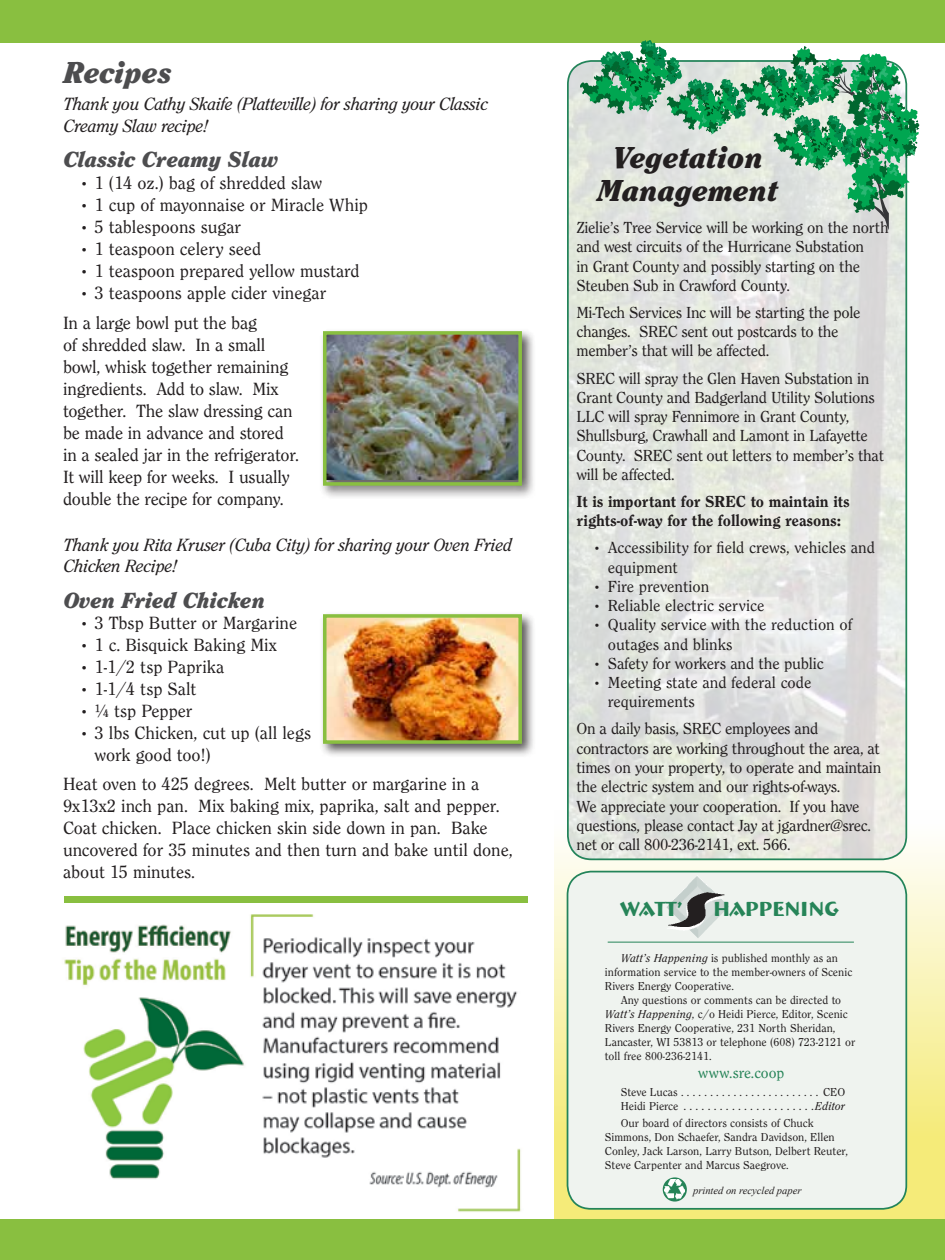
<style>
.page{position:relative;width:945px;height:1260px;background:#fff}
.page>*{position:absolute;margin:0;border:0;box-sizing:border-box;transform-origin:0 0}
.t1{font:31.5px/33.2px "Clearface Black Italic DTC";color:#231f20;text-align:center}
.t2{font:31.5px "Clearface Black Italic DTC";color:#4d4d4f}
.t3{font:22.75px "Clearface Black Italic DTC";color:#4d4d4f}
.t4{font:700 21px "Bremen BT";color:#268458}
.t5{font:18.38px/22.1px "Clearface Regular DTC";color:#231f20}
.t6{font:18.38px/21.9px "Clearface Regular Italic DTC";letter-spacing:-.03em;color:#231f20}
.t7{font:16.62px/19.2px "Clearface Regular DTC";letter-spacing:-.02em;color:#231f20}
.t8{font:16.62px/19.2px "Clearface Regular DTC";color:#231f20}
.t9{font:16.62px/19.2px "Clearface Heavy DTC";color:#231f20}
.t10{font:15.75px "Clearface Regular DTC";color:#268458}
.t11{font:11.9px/14px "Clearface Regular DTC";color:#231f20}
.t12{font:11.9px "Clearface Regular Italic DTC";color:#231f20}
.t13{font:italic 10.5px "Times New Roman";color:#231f20}
.s1{font-family:"Clearface Regular Italic DTC"}
</style>
<div class="page">
<svg style="left:554px;top:811px;width:391px;height:409px;background:#f1efae"></svg>
<img style="left:568px;top:63px;width:338px;height:796px">
<div style="left:568px;top:872px;width:338px;height:337px;background:#eff3ef;border-radius:24px"></div>
<div style="left:567px;top:871px;width:340px;height:339px;border:2px solid #23845a;border-radius:24px"></div>
<hr style="left:608px;top:942px;width:246px;height:1px;background:#268458">
<img style="left:666px;top:876px;width:63px;height:62px">
<img style="left:667px;top:896px;width:56px;height:34px">
<img style="left:668px;top:892px;width:56px;height:35px">
<div style="left:663px;top:1177px;width:24px;height:25px;border:2px solid #268458;border-radius:50%"></div>
<img style="left:665px;top:1180px;width:20px;height:19px">
<div style="left:0;top:0;width:945px;height:42px;background:#89bf40"></div>
<svg style="left:579px;top:40px;width:341px;height:190px;background:#a0cbb2"></svg>
<div style="left:64px;top:896px;width:464px;height:7px;background:#89bf40"></div>
<div style="left:0;top:1220px;width:945px;height:40px;background:#89bf40"></div>
<img style="left:64px;top:914px;width:457px;height:298px">
<div style="left:319px;top:328px;width:217px;height:172px;background:#231f20;opacity:.75"></div>
<img style="left:328px;top:336px;width:189px;height:143px">
<div style="left:323px;top:331px;width:199px;height:155px;border:4px solid #89bf40"></div>
<div style="left:319px;top:611px;width:217px;height:147px;background:#231f20;opacity:.75"></div>
<img style="left:328px;top:619px;width:189px;height:120px">
<div style="left:323px;top:614px;width:199px;height:130px;border:4px solid #89bf40"></div>
<h1 class="t2" style="left:63px;top:54px;width:110px">Recipes</h1>
<p class="t6" style="left:63px;top:93px;width:426px">Thank you Cathy Skaife (Platteville) for sharing your Classic<br>Creamy Slaw recipe!</p>
<h2 class="t3" style="left:63px;top:146px;width:217px">Classic Creamy Slaw</h2>
<p class="t5" style="left:79px;top:172px;width:245px">• 1 (14 oz.) bag of shredded slaw</p>
<p class="t5" style="left:79px;top:194px;width:291px">• 1 cup of mayonnaise or Miracle Whip</p>
<p class="t5" style="left:79px;top:216px;width:164px">• 5 tablespoons sugar</p>
<p class="t5" style="left:79px;top:238px;width:184px">• 1 teaspoon celery seed</p>
<p class="t5" style="left:79px;top:259px;width:282px">• 1 teaspoon prepared yellow mustard</p>
<p class="t5" style="left:63px;top:277px;width:265px;line-height:29.9px;text-indent:16px">• 3 teaspoons apple cider vinegar<br>In a large bowl put the bag</p>
<p class="t5" style="left:63px;top:333px;width:237px">of shredded slaw. In a small bowl, whisk together remaining ingredients. Add to slaw. Mix together. The slaw dressing can be made in advance and stored in a sealed jar in the refrigerator.<br>It will keep for weeks. I usually double the recipe for company.</p>
<p class="t6" style="left:63px;top:533px;width:450px">Thank you Rita Kruser (Cuba City) for sharing your Oven Fried<br>Chicken Recipe!</p>
<h2 class="t3" style="left:63px;top:587px;width:203px">Oven Fried Chicken</h2>
<p class="t5" style="left:79px;top:612px;width:220px">• 3 Tbsp Butter or Margarine</p>
<p class="t5" style="left:79px;top:634px;width:200px">• 1 c. Bisquick Baking Mix</p>
<p class="t5" style="left:79px;top:656px;width:147px">• 1-1/2 tsp Paprika</p>
<p class="t5" style="left:79px;top:678px;width:119px">• 1-1/4 tsp Salt</p>
<p class="t5" style="left:79px;top:700px;width:115px">• ¼ tsp Pepper</p>
<p class="t5" style="left:94px;top:721px;width:218px;text-indent:-16px">• 3 lbs Chicken, cut up (all legs work good too!)</p>
<p class="t5" style="left:63px;top:773px;width:451px">Heat oven to 425 degrees. Melt butter or margarine in a 9x13x2 inch pan. Mix baking mix, paprika, salt and pepper.<br>Coat chicken. Place chicken skin side down in pan. Bake uncovered for 35 minutes and then turn and bake until done, about 15 minutes.</p>
<h1 class="t1" style="left:597px;top:140px;width:182px">Vegetation<br>Management</h1>
<p class="t7" style="left:576px;top:218px;width:314px">Zielie’s Tree Service will be working on the north and west circuits of the Hurricane Substation<br>in Grant County and possibly starting on the Steuben Sub in Crawford County.</p>
<p class="t7" style="left:576px;top:303px;width:286px">Mi-Tech Services Inc will be starting the pole changes. SREC sent out postcards to the member’s that will be affected.</p>
<p class="t7" style="left:576px;top:368px;width:309px">SREC will spray the Glen Haven Substation in Grant County and Badgerland Utility Solutions LLC will spray Fennimore in Grant County, Shullsburg, Crawhall and Lamont in Lafayette County. SREC sent out letters to member’s that will be affected.</p>
<p class="t9" style="left:576px;top:491px;width:275px">It is important for SREC to maintain its rights-of-way for the following reasons:</p>
<p class="t8" style="left:608px;top:538px;width:269px;text-indent:-16px">• Accessibility for field crews, vehicles and equipment</p>
<p class="t8" style="left:592px;top:576px;width:119px">• Fire prevention</p>
<p class="t8" style="left:592px;top:596px;width:174px">• Reliable electric service</p>
<p class="t8" style="left:608px;top:615px;width:246px;text-indent:-16px">• Quality service with the reduction of outages and blinks</p>
<p class="t7" style="left:592px;top:653px;width:233px">• Safety for workers and the public</p>
<p class="t8" style="left:608px;top:673px;width:205px;text-indent:-16px">• Meeting state and federal code requirements</p>
<p class="t7" style="left:576px;top:719px;width:306px">On a daily basis, SREC employees and contractors are working throughout the area, at times on your property, to operate and maintain the electric system and our rights-of-ways.<br>We appreciate your cooperation. If you have questions, please contact Jay at jgardner@srec. net or call 800-236-2141, ext. 566.</p>
<p class="t4" style="left:620px;top:895px;width:63px">WATT’</p>
<p class="t4" style="left:713px;top:895px;width:127px">HAPPENING</p>
<p class="t11" style="left:605px;top:951px;width:249px;text-indent:16px"><span class="s1">Watt’s Happening</span> is published monthly as an information service to the member-owners of Scenic<br>Rivers Energy Cooperative.</p>
<p class="t11" style="left:605px;top:993px;width:252px;text-indent:16px">Any questions or comments can be directed to <span class="s1">Watt’s Happening</span>, c/o Heidi Pierce, Editor, Scenic Rivers Energy Cooperative, 231 North Sheridan, Lancaster, WI 53813 or telephone (608) 723-2121 or toll free 800-236-2141.</p>
<p class="t10" style="left:698px;top:1064px;width:88px">www.sre.coop</p>
<p class="t11" style="left:621px;top:1084px;width:61px">Steve Lucas.........................</p>
<p class="t11" style="left:823px;top:1084px;width:24px">CEO</p>
<p class="t12" style="left:815px;top:1099px;width:32px">Editor</p>
<p class="t11" style="left:605px;top:1116px;width:244px;text-indent:16px">Our board of directors consists of Chuck Simmons, Don Schaefer, Sandra Davidson, Ellen Conley, Jack Larson, Larry Butson, Delbert Reuter, Steve Carpenter and Marcus Saegrove.</p>
<p class="t13" style="left:693px;top:1183px;width:110px">printed on recycled paper</p>
<p class="t13" style="left:691px;top:1186px;width:110px">printed on recycled paper</p>
</div>
